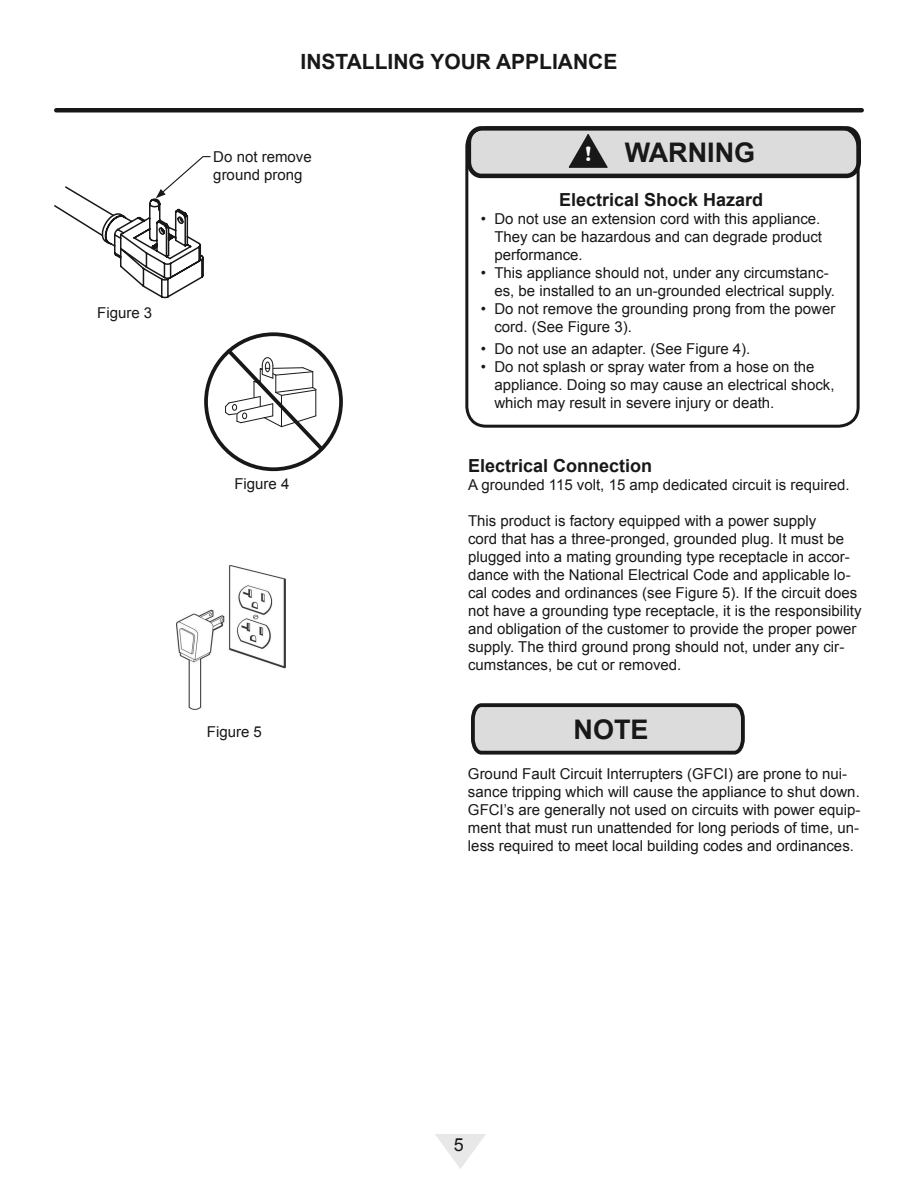
<style>
.page{position:relative;width:918px;height:1188px;background:#fff}
.page>*{position:absolute;margin:0;border:0;box-sizing:border-box;transform-origin:0 0}
.t1{font:700 27px "Arial";color:#181818}
.t2{font:700 21px "Arial";color:#181818}
.t3{font:700 18px "Arial";color:#181818}
.t4{font:18px "Arial";color:#181818}
.t5{font:15px/18px "Arial";color:#181818}
.s1{font-family:"Britannic";font-size:21.6px;color:#fff}
</style>
<div class="page">
<svg style="left:435px;top:1134px;width:51px;height:35px"></svg>
<hr style="left:56px;top:108px;width:806px;height:4px;background:#181818">
<svg style="left:471px;top:703px;width:274px;height:52px;background:#bcbcbc"></svg>
<img style="left:177px;top:566px;width:109px;height:144px">
<div style="left:204px;top:332px;width:139px;height:139px;border:4px solid #181818;border-radius:50%"></div>
<svg style="left:224px;top:346px;width:103px;height:108px"></svg>
<svg style="left:54px;top:156px;width:156px;height:142px"></svg>
<div style="left:465px;top:126px;width:395px;height:302px;border:3px solid #181818;border-radius:19px"></div>
<svg style="left:465px;top:126px;width:396px;height:54px;background:#b2b2b2"></svg>
<p class="t5" style="left:97px;top:304px;width:57px">Figure 3</p>
<h2 class="t2" style="left:301px;top:48px;width:318px">INSTALLING YOUR APPLIANCE</h2>
<p class="t5" style="left:213px;top:148px;width:100px">Do not remove ground prong</p>
<p class="t5" style="left:234px;top:474px;width:57px">Figure 4</p>
<h1 class="t1" style="left:584px;top:135px;width:172px"><span class="s1">!</span> WARNING</h1>
<p class="t3" style="left:559px;top:188px;width:206px">Electrical Shock Hazard</p>
<p class="t5" style="left:494px;top:210px;width:329px;text-align:justify;text-indent:-14px">• Do not use an extension cord with this appliance.<br>They can be hazardous and can degrade product performance.</p>
<p class="t5" style="left:494px;top:264px;width:342px;text-indent:-14px">• This appliance should not, under any circumstanc&shy;es, be installed to an un-grounded electrical supply.</p>
<p class="t5" style="left:494px;top:300px;width:342px;text-indent:-14px">• Do not remove the grounding prong from the power cord. (See Figure 3).</p>
<p class="t5" style="left:481px;top:340px;width:271px">• Do not use an adapter. (See Figure 4).</p>
<p class="t5" style="left:494px;top:358px;width:342px;text-indent:-14px">• Do not splash or spray water from a hose on the appliance. Doing so may cause an electrical shock, which may result in severe injury or death.</p>
<p class="t3" style="left:468px;top:454px;width:186px">Electrical Connection</p>
<p class="t5" style="left:468px;top:476px;width:383px">A grounded 115 volt, 15 amp dedicated circuit is required.</p>
<p class="t5" style="left:468px;top:512px;width:395px">This product is factory equipped with a power supply<br>cord that has a three-pronged, grounded plug. It must be plugged into a mating grounding type receptacle in accor&shy;dance with the National Electrical Code and applicable lo&shy;cal codes and ordinances (see Figure 5). If the circuit does not have a grounding type receptacle, it is the responsibility and obligation of the customer to provide the proper power supply. The third ground prong should not, under any cir&shy;cumstances, be cut or removed.</p>
<p class="t5" style="left:207px;top:722px;width:57px">Figure 5</p>
<h1 class="t1" style="left:574px;top:712px;width:77px">NOTE</h1>
<p class="t5" style="left:468px;top:765px;width:394px">Ground Fault Circuit Interrupters (GFCI) are prone to nui&shy;sance tripping which will cause the appliance to shut down.<br>GFCI’s are generally not used on circuits with power equip&shy;ment that must run unattended for long periods of time, un&shy;less required to meet local building codes and ordinances.</p>
<p class="t4" style="left:454px;top:1133px;width:12px">5</p>
</div>
